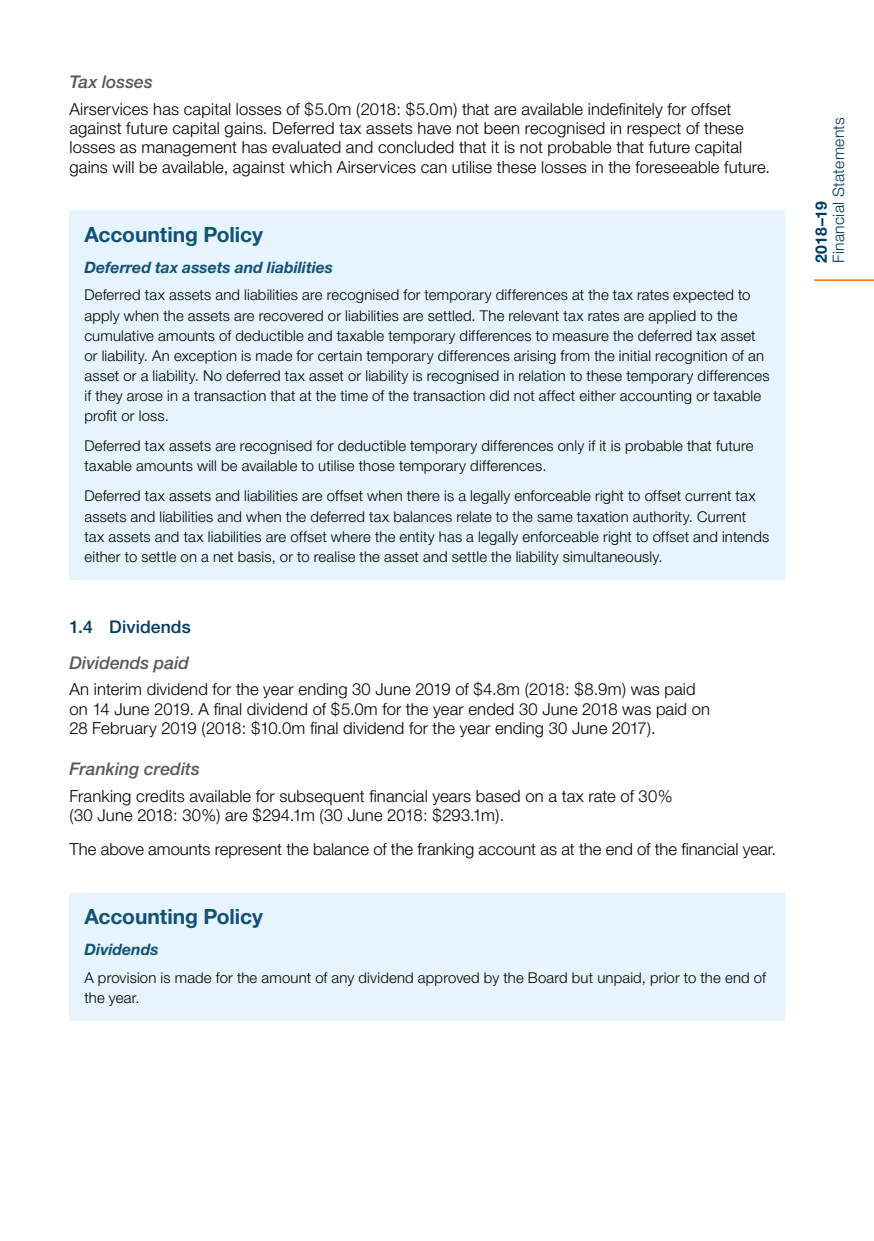
<style>
.page{position:relative;width:874px;height:1241px;background:#fff}
.page>*{position:absolute;margin:0;border:0;box-sizing:border-box;transform-origin:0 0}
.t1{font:700 21px "Helvetica Neue";letter-spacing:-.005em;color:#125275}
.t2{font:italic 500 17.5px "Helvetica Neue";color:#58595b}
.t3{font:500 17.5px "Helvetica Neue";letter-spacing:.005em;color:#003a5d}
._02_Body{font:300 16.62px/19.2px "Helvetica Neue";letter-spacing:.01em;color:#000}
.t4{font:italic 700 15.75px "Helvetica Neue";color:#125275}
.t5{font:300 15.75px "Helvetica Neue";letter-spacing:.02em;color:#003a5d}
.t6{font:700 15.75px "Helvetica Neue";color:#003a5d}
._02_Body_para_shade{font:300 14.88px/20.1px "Helvetica Neue";letter-spacing:.015em;color:#000}
</style>
<div class="page">
<div style="left:69px;top:210px;width:715px;height:51px;background:#e6f5fd"></div>
<div style="left:69px;top:245px;width:715px;height:46px;background:#e6f5fd"></div>
<div style="left:69px;top:274px;width:715px;height:165px;background:#e6f5fd"></div>
<div style="left:69px;top:424px;width:715px;height:65px;background:#e6f5fd"></div>
<div style="left:69px;top:475px;width:715px;height:105px;background:#e6f5fd"></div>
<div style="left:69px;top:892px;width:715px;height:51px;background:#e6f5fd"></div>
<div style="left:69px;top:927px;width:715px;height:46px;background:#e6f5fd"></div>
<div style="left:69px;top:955px;width:715px;height:65px;background:#e6f5fd"></div>
<hr style="left:814px;top:279px;width:59px;height:2px;background:#f58021">
<h5 class="t2" style="left:69px;top:72px;width:85px">Tax losses</h5>
<p class="_02_Body" style="left:69px;top:99px;width:701px">Airservices has capital losses of $5.0m (2018: $5.0m) that are available indefinitely for offset against future capital gains. Deferred tax assets have not been recognised in respect of these losses as management has evaluated and concluded that it is not probable that future capital gains will be available, against which Airservices can utilise these losses in the foreseeable future.</p>
<h5 class="t1" style="left:84px;top:221px;width:180px">Accounting Policy</h5>
<h6 class="t4" style="left:84px;top:257px;width:250px">Deferred tax assets and liabilities</h6>
<p class="_02_Body_para_shade" style="left:84px;top:285px;width:686px">Deferred tax assets and liabilities are recognised for temporary differences at the tax rates expected to apply when the assets are recovered or liabilities are settled. The relevant tax rates are applied to the cumulative amounts of deductible and taxable temporary differences to measure the deferred tax asset or liability. An exception is made for certain temporary differences arising from the initial recognition of an asset or a liability. No deferred tax asset or liability is recognised in relation to these temporary differences if they arose in a transaction that at the time of the transaction did not affect either accounting or taxable profit or loss.</p>
<p class="_02_Body_para_shade" style="left:84px;top:435px;width:670px">Deferred tax assets are recognised for deductible temporary differences only if it is probable that future taxable amounts will be available to utilise those temporary differences.</p>
<p class="_02_Body_para_shade" style="left:84px;top:485px;width:686px">Deferred tax assets and liabilities are offset when there is a legally enforceable right to offset current tax assets and liabilities and when the deferred tax balances relate to the same taxation authority. Current tax assets and tax liabilities are offset where the entity has a legally enforceable right to offset and intends either to settle on a net basis, or to realise the asset and settle the liability simultaneously.</p>
<h4 class="t3" style="left:69px;top:616px;width:123px">1.4 Dividends</h4>
<h5 class="t2" style="left:69px;top:652px;width:121px">Dividends paid</h5>
<p class="_02_Body" style="left:69px;top:679px;width:641px">An interim dividend for the year ending 30 June 2019 of $4.8m (2018: $8.9m) was paid on 14 June 2019. A final dividend of $5.0m for the year ended 30 June 2018 was paid on<br>28 February 2019 (2018: $10.0m final dividend for the year ending 30 June 2017).</p>
<h5 class="t2" style="left:69px;top:758px;width:132px">Franking credits</h5>
<p class="_02_Body" style="left:69px;top:785px;width:604px">Franking credits available for subsequent financial years based on a tax rate of 30% (30 June 2018: 30%) are $294.1m (30 June 2018: $293.1m).</p>
<p class="_02_Body" style="left:69px;top:839px;width:707px">The above amounts represent the balance of the franking account as at the end of the financial year.</p>
<h5 class="t1" style="left:84px;top:903px;width:180px">Accounting Policy</h5>
<h6 class="t4" style="left:84px;top:939px;width:76px">Dividends</h6>
<p class="_02_Body_para_shade" style="left:84px;top:966px;width:682px">A provision is made for the amount of any dividend approved by the Board but unpaid, prior to the end of the year.</p>
<p class="t5" style="left:828px;top:263px;width:147px;rotate:-90deg">Financial Statements</p>
<p class="t6" style="left:811px;top:263px;width:63px;rotate:-90deg">2018–19</p>
</div>
